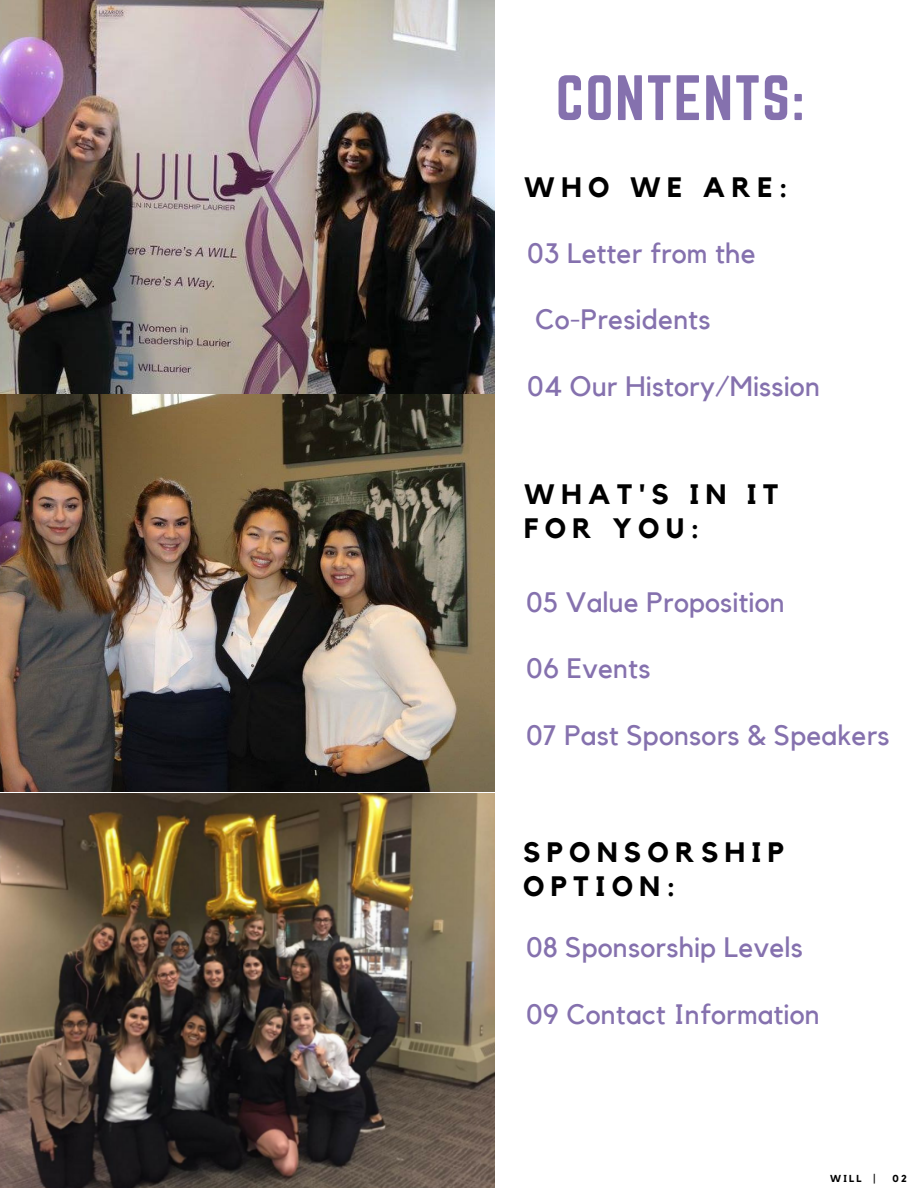
<style>
.page{position:relative;width:918px;height:1188px;background:#fff}
.page>*{position:absolute;margin:0;border:0;box-sizing:border-box;transform-origin:0 0}
.t1{font:55.95px "Norwester";letter-spacing:.03em;color:#8571ae}
.t2{font:28.05px "Kollektif";letter-spacing:.01em;color:#8571ae}
.t3{font:700 28.05px/33.8px "Kollektif";letter-spacing:.23em;color:#000}
.t4{font:700 10.05px "Kollektif";letter-spacing:.22em;color:#000}
</style>
<div class="page">
<img style="left:0;top:0;width:495px;height:1188px">
<h1 class="t1" style="left:556px;top:71px;width:250px">CONTENTS:</h1>
<p class="t3" style="left:524px;top:172px;width:265px">WHO WE ARE:</p>
<p class="t2" style="left:528px;top:240px;width:229px">03 Letter from the</p>
<p class="t2" style="left:535px;top:307px;width:177px">Co-Presidents</p>
<p class="t2" style="left:528px;top:373px;width:294px">04 Our History/Mission</p>
<p class="t3" style="left:524px;top:479px;width:256px">WHAT'S IN IT<br>FOR YOU:</p>
<p class="t2" style="left:526px;top:589px;width:260px">05 Value Proposition</p>
<p class="t2" style="left:526px;top:655px;width:125px">06 Events</p>
<p class="t2" style="left:526px;top:722px;width:365px">07 Past Sponsors &amp; Speakers</p>
<p class="t3" style="left:523px;top:836px;width:262px">SPONSORSHIP<br>OPTION:</p>
<p class="t2" style="left:526px;top:934px;width:278px">08 Sponsorship Levels</p>
<p class="t2" style="left:526px;top:1001px;width:295px">09 Contact Information</p>
<p class="t4" style="left:830px;top:1174px;width:47px">WILL |</p>
<p class="t4" style="left:893px;top:1174px;width:16px">02</p>
</div>
